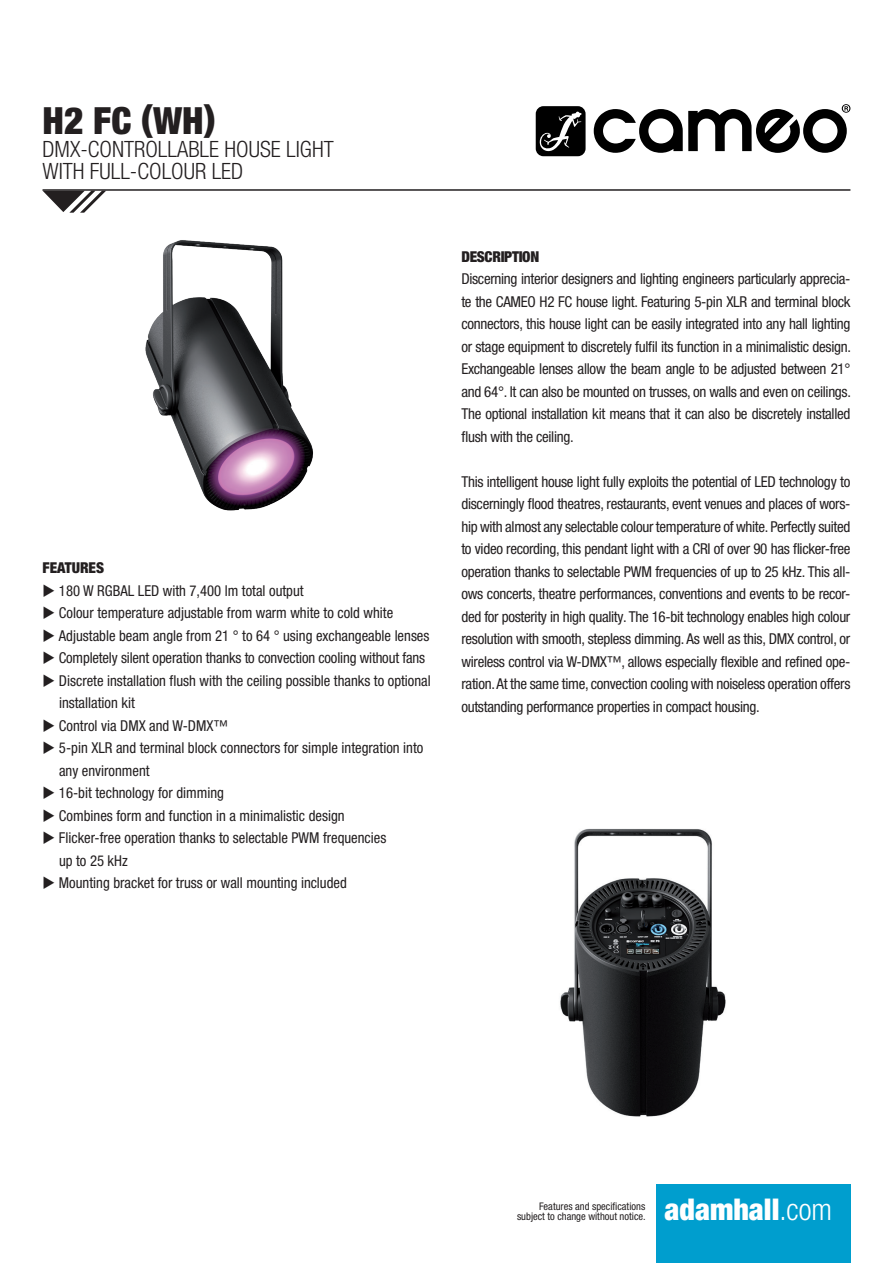
<style>
.page{position:relative;width:893px;height:1263px;background:#fff}
.page>*{position:absolute;margin:0;border:0;box-sizing:border-box;transform-origin:0 0}
.t1{font:900 condensed 37.5px "Helvetica Neue LT Pro";color:#231f20}
.t2{font:900 condensed 30px "Helvetica Neue LT Pro";color:#fff}
.t3{font:300 condensed 22.5px/22.5px "Helvetica Neue LT Pro";color:#231f20}
.t4{font:condensed 15px/22.5px "Helvetica Neue LT Pro";color:#231f20}
.t5{font:900 condensed 15px "Helvetica Neue LT Pro";letter-spacing:-.02em;color:#231f20}
.t6{font:900 condensed 15px "Helvetica Neue LT Pro";color:#231f20}
.t7{font:condensed 10.5px/10.5px "Helvetica Neue LT Pro";color:#231f20;text-align:right}
.s1{font-weight:300}
</style>
<div class="page">
<div style="left:656px;top:1184px;width:194px;height:79px;background:#009ece"></div>
<hr style="left:43px;top:189px;width:807px;height:2px;background:#231f20">
<svg style="left:43px;top:191px;width:63px;height:6px"></svg>
<svg style="left:536px;top:106px;width:50px;height:50px"></svg>
<svg style="left:594px;top:104px;width:256px;height:49px"></svg>
<img style="left:48px;top:197px;width:265px;height:314px">
<img style="left:560px;top:828px;width:166px;height:289px">
<h1 class="t1" style="left:43px;top:98px;width:174px">H2 FC (WH)</h1>
<h3 class="t3" style="left:43px;top:137px;width:293px">DMX-CONTROLLABLE HOUSE LIGHT<br>WITH FULL-COLOUR LED</h3>
<p class="t6" style="left:43px;top:559px;width:63px">FEATURES</p>
<p class="t4" style="left:43px;top:579px;width:263px">◆ 180 W RGBAL LED with 7,400 lm total output</p>
<p class="t4" style="left:43px;top:601px;width:352px">◆ Colour temperature adjustable from warm white to cold white</p>
<p class="t4" style="left:43px;top:624px;width:388px">◆ Adjustable beam angle from 21 ° to 64 ° using exchangeable lenses</p>
<p class="t4" style="left:43px;top:646px;width:384px">◆ Completely silent operation thanks to convection cooling without fans</p>
<p class="t4" style="left:59px;top:669px;width:373px;text-indent:-16px">◆ Discrete installation flush with the ceiling possible thanks to optional installation kit</p>
<p class="t4" style="left:43px;top:714px;width:187px">◆ Control via DMX and W-DMX™</p>
<p class="t4" style="left:59px;top:736px;width:366px;text-indent:-16px">◆ 5-pin XLR and terminal block connectors for simple integration into any environment</p>
<p class="t4" style="left:43px;top:781px;width:183px">◆ 16-bit technology for dimming</p>
<p class="t4" style="left:43px;top:804px;width:304px">◆ Combines form and function in a minimalistic design</p>
<p class="t4" style="left:59px;top:826px;width:329px;text-indent:-16px">◆ Flicker-free operation thanks to selectable PWM frequencies up to 25 kHz</p>
<p class="t4" style="left:43px;top:871px;width:306px">◆ Mounting bracket for truss or wall mounting included</p>
<p class="t5" style="left:461px;top:247px;width:79px">DESCRIPTION</p>
<p class="t4" style="left:461px;top:267px;width:391px;text-align:justify">Discerning interior designers and lighting engineers particularly apprecia&shy;te the CAMEO H2 FC house light. Featuring 5-pin XLR and terminal block connectors, this house light can be easily integrated into any hall lighting or stage equipment to discretely fulfil its function in a minimalistic design.<br>Exchangeable lenses allow the beam angle to be adjusted between 21° and 64°. It can also be mounted on trusses, on walls and even on ceilings.<br>The optional installation kit means that it can also be discretely installed flush with the ceiling.</p>
<p class="t4" style="left:461px;top:470px;width:391px;text-align:justify">This intelligent house light fully exploits the potential of LED technology to discerningly flood theatres, restaurants, event venues and places of wors&shy;hip with almost any selectable colour temperature of white. Perfectly suited to video recording, this pendant light with a CRI of over 90 has flicker-free operation thanks to selectable PWM frequencies of up to 25 kHz. This all&shy;ows concerts, theatre performances, conventions and events to be recor&shy;ded for posterity in high quality. The 16-bit technology enables high colour resolution with smooth, stepless dimming. As well as this, DMX control, or wireless control via W-DMX™, allows especially flexible and refined ope&shy;ration. At the same time, convection cooling with noiseless operation offers outstanding performance properties in compact housing.</p>
<p class="t7" style="left:517px;top:1201px;width:130px">Features and specifications subject to change without notice.</p>
<h2 class="t2" style="left:664px;top:1192px;width:169px">adamhall<span class="s1">.com</span></h2>
</div>
